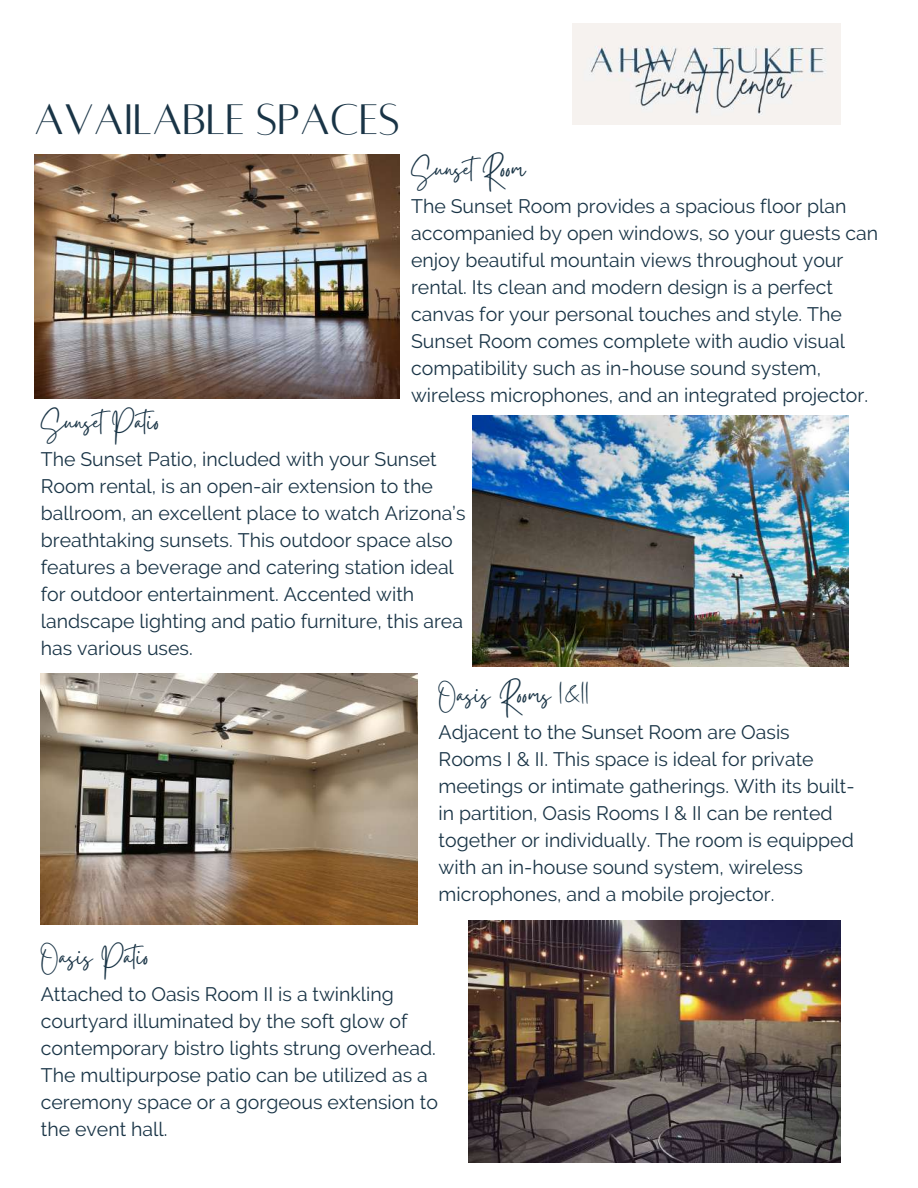
<style>
.page{position:relative;width:918px;height:1188px;background:#fff}
.page>*{position:absolute;margin:0;border:0;box-sizing:border-box;transform-origin:0 0}
.t1{font:47.25px "Alta regular";color:#193446}
.t2{font:30px "Gistesy";letter-spacing:.005em;color:#193446}
.t3{font:19.5px/27px "Raleway";color:#193446}
</style>
<div class="page">
<img style="left:34px;top:154px;width:366px;height:244px">
<img style="left:473px;top:416px;width:376px;height:251px">
<img style="left:41px;top:674px;width:377px;height:250px">
<img style="left:572px;top:23px;width:268px;height:102px">
<img style="left:469px;top:921px;width:371px;height:242px">
<h1 class="t1" style="left:34px;top:97px;width:367px">AVAILABLE SPACES</h1>
<h2 class="t2" style="left:411px;top:148px;width:116px">SunsetRoom</h2>
<p class="t3" style="left:411px;top:193px;width:469px">The Sunset Room provides a spacious floor plan accompanied by open windows, so your guests can enjoy beautiful mountain views throughout your rental. Its clean and modern design is a perfect canvas for your personal touches and style. The Sunset Room comes complete with audio visual compatibility such as in-house sound system, wireless microphones, and an integrated projector.</p>
<h2 class="t2" style="left:41px;top:401px;width:124px">SunsetPatio</h2>
<p class="t3" style="left:41px;top:445px;width:426px">The Sunset Patio, included with your Sunset Room rental, is an open-air extension to the ballroom, an excellent place to watch Arizona’s breathtaking sunsets. This outdoor space also features a beverage and catering station ideal for outdoor entertainment. Accented with landscape lighting and patio furniture, this area has various uses.</p>
<h2 class="t2" style="left:439px;top:674px;width:152px">Oasis Rooms 1&amp;11</h2>
<p class="t3" style="left:439px;top:719px;width:418px">Adjacent to the Sunset Room are Oasis Rooms I &amp; II. This space is ideal for private meetings or intimate gatherings. With its built&shy;in partition, Oasis Rooms I &amp; II can be rented together or individually. The room is equipped with an in-house sound system, wireless microphones, and a mobile projector.</p>
<h2 class="t2" style="left:41px;top:936px;width:113px">Oasis Patio</h2>
<p class="t3" style="left:41px;top:981px;width:399px">Attached to Oasis Room II is a twinkling courtyard illuminated by the soft glow of contemporary bistro lights strung overhead.<br>The multipurpose patio can be utilized as a ceremony space or a gorgeous extension to the event hall.</p>
</div>
